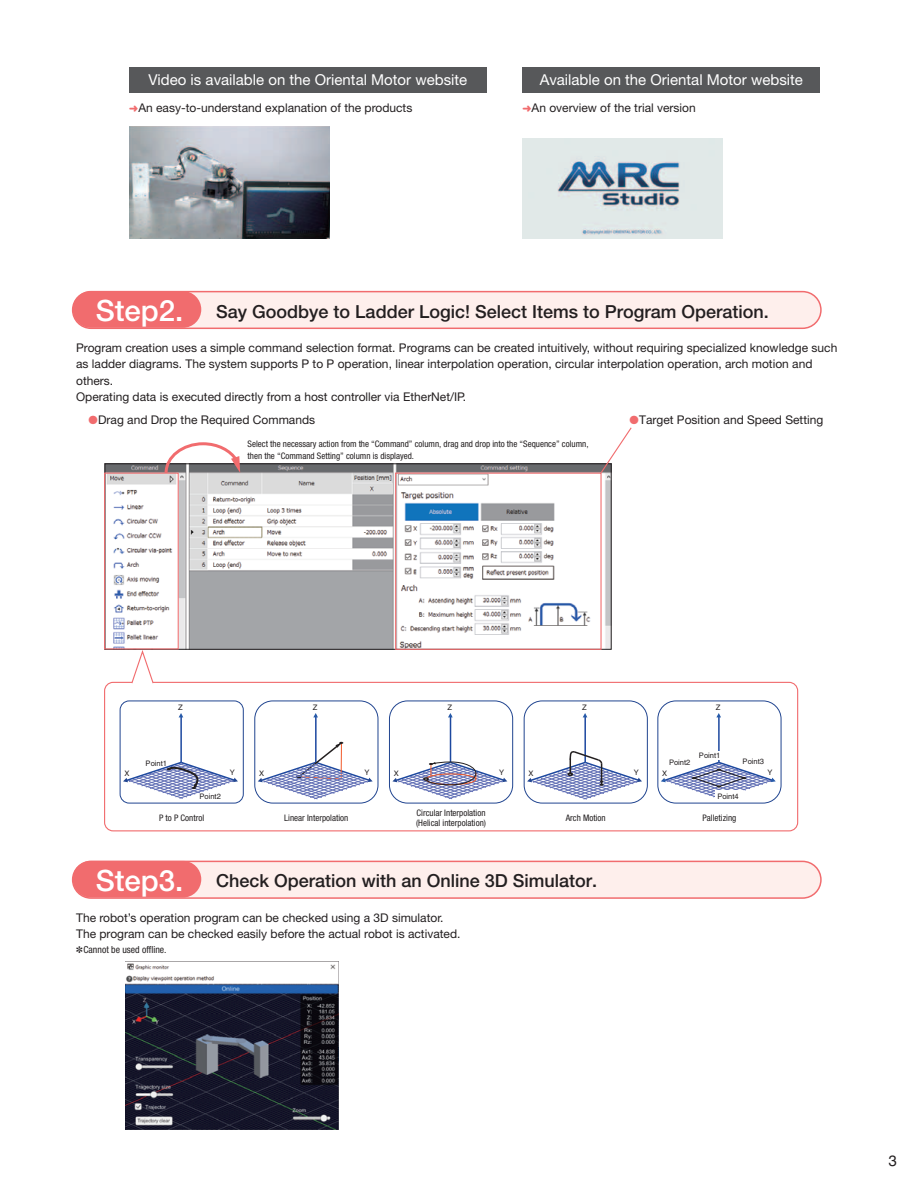
<style>
.page{position:relative;width:918px;height:1188px;background:#fff}
.page>*{position:absolute;margin:0;border:0;box-sizing:border-box;transform-origin:0 0}
.t1{font:500 18px "Helvetica Neue LT Std";color:#231f20}
.t2{font:15px "Helvetica Neue LT Std";color:#fff}
.t3{font:15px "Helvetica LT Std";color:#231f20}
.t4{font:12px/16.5px "Helvetica Neue LT Std";color:#231f20}
.t5{font:condensed 9.75px "Helvetica Neue LT Std";color:#231f20}
.t6{font:condensed 9px/12px "Helvetica Neue LT Std";color:#231f20}
.t7{font:7.5px "Helvetica LT Std";color:#231f20}
.s1{color:#f16c6e}
.s2{font-size:29.4px;color:#fff}
</style>
<div class="page">
<img style="left:125px;top:963px;width:213px;height:166px">
<div style="left:523px;top:68px;width:297px;height:25px;background:#57585a"></div>
<div style="left:129px;top:68px;width:357px;height:25px;background:#57585a"></div>
<img style="left:129px;top:126px;width:200px;height:113px">
<img style="left:107px;top:466px;width:502px;height:182px">
<svg style="left:163px;top:442px;width:78px;height:34px"></svg>
<div style="left:395px;top:473px;width:207px;height:177px;border:1px solid #f16c6e"></div>
<div style="left:104px;top:473px;width:75px;height:176px;border:1px solid #f16c6e"></div>
<svg style="left:600px;top:427px;width:32px;height:47px"></svg>
<div style="left:104px;top:682px;width:694px;height:149px;border:1px solid #f16c6e;border-radius:9px"></div>
<hr style="left:450px;top:715px;width:1px;height:47px;background:#1d489f">
<svg style="left:448px;top:713px;width:5px;height:4px"></svg>
<div style="left:389px;top:701px;width:124px;height:102px;border:1px solid #214590;border-radius:18px"></div>
<svg style="left:392px;top:761px;width:115px;height:38px"></svg>
<hr style="left:584px;top:715px;width:2px;height:47px;background:#1d489f">
<svg style="left:583px;top:713px;width:4px;height:4px"></svg>
<div style="left:524px;top:701px;width:124px;height:102px;border:1px solid #214590;border-radius:18px"></div>
<svg style="left:527px;top:750px;width:115px;height:50px"></svg>
<hr style="left:180px;top:715px;width:2px;height:47px;background:#1d489f">
<svg style="left:179px;top:713px;width:4px;height:4px"></svg>
<div style="left:120px;top:701px;width:124px;height:102px;border:1px solid #214590;border-radius:9px"></div>
<svg style="left:123px;top:761px;width:115px;height:38px"></svg>
<svg style="left:130px;top:648px;width:25px;height:36px"></svg>
<hr style="left:315px;top:715px;width:2px;height:47px;background:#1d489f">
<svg style="left:313px;top:713px;width:5px;height:4px"></svg>
<div style="left:254px;top:701px;width:124px;height:102px;border:1px solid #214590;border-radius:18px"></div>
<svg style="left:258px;top:741px;width:115px;height:58px"></svg>
<hr style="left:718px;top:715px;width:2px;height:47px;background:#1d489f">
<svg style="left:716px;top:713px;width:5px;height:4px"></svg>
<div style="left:657px;top:701px;width:124px;height:102px;border:1px solid #214590;border-radius:18px"></div>
<div style="left:711px;top:751px;width:11px;height:9px;background:#fff"></div>
<svg style="left:661px;top:761px;width:115px;height:38px"></svg>
<div style="left:73px;top:292px;width:748px;height:36px;background:#feefec;border-radius:18px"></div>
<div style="left:72px;top:291px;width:750px;height:38px;border:2px solid #f16c6e;border-radius:18px"></div>
<div style="left:73px;top:291px;width:128px;height:37px;background:#f16c6e;border-radius:18px"></div>
<div style="left:73px;top:861px;width:748px;height:37px;background:#feefec;border-radius:18px"></div>
<div style="left:72px;top:861px;width:750px;height:38px;border:2px solid #f16c6e;border-radius:18px"></div>
<div style="left:73px;top:861px;width:128px;height:37px;background:#f16c6e;border-radius:18px"></div>
<img style="left:523px;top:139px;width:199px;height:100px">
<p class="t2" style="left:148px;top:75px;width:320px">Video is available on the Oriental Motor website</p>
<p class="t2" style="left:540px;top:75px;width:265px">Available on the Oriental Motor website</p>
<p class="t4" style="left:129px;top:100px;width:285px"><span class="s1">➜</span>An easy-to-understand explanation of the products</p>
<p class="t4" style="left:523px;top:100px;width:175px"><span class="s1">➜</span>An overview of the trial version</p>
<h1 class="t1" style="left:96px;top:305px;width:675px"><span class="s2">Step2.</span> Say Goodbye to Ladder Logic! Select Items to Program Operation.</h1>
<p class="t4" style="left:76px;top:340px;width:763px">Program creation uses a simple command selection format. Programs can be created intuitively, without requiring specialized knowledge such as ladder diagrams. The system supports P to P operation, linear interpolation operation, circular interpolation operation, arch motion and others.<br>Operating data is executed directly from a host controller via EtherNet/IP.</p>
<p class="t4" style="left:88px;top:413px;width:228px"><span class="s1">●</span>Drag and Drop the Required Commands</p>
<p class="t4" style="left:629px;top:413px;width:196px"><span class="s1">●</span>Target Position and Speed Setting</p>
<p class="t6" style="left:248px;top:438px;width:342px">Select the necessary action from the “Command” column, drag and drop into the “Sequence” column, then the “Command Setting” column is displayed.</p>
<p class="t7" style="left:178px;top:703px;width:6px">Z</p>
<p class="t7" style="left:313px;top:703px;width:6px">Z</p>
<p class="t7" style="left:448px;top:703px;width:6px">Z</p>
<p class="t7" style="left:582px;top:703px;width:6px">Z</p>
<p class="t7" style="left:716px;top:703px;width:6px">Z</p>
<p class="t7" style="left:146px;top:759px;width:23px">Point1</p>
<p class="t7" style="left:124px;top:769px;width:7px">X</p>
<p class="t7" style="left:230px;top:768px;width:7px">Y</p>
<p class="t7" style="left:259px;top:769px;width:7px">X</p>
<p class="t7" style="left:364px;top:768px;width:7px">Y</p>
<p class="t7" style="left:199px;top:792px;width:23px">Point2</p>
<p class="t6" style="left:159px;top:812px;width:47px">P to P Control</p>
<p class="t6" style="left:284px;top:812px;width:66px">Linear Interpolation</p>
<p class="t7" style="left:394px;top:769px;width:7px">X</p>
<p class="t7" style="left:499px;top:768px;width:7px">Y</p>
<p class="t6" style="left:416px;top:808px;width:71px;line-height:10.5px">Circular Interpolation (Helical interpolation)</p>
<p class="t7" style="left:699px;top:751px;width:23px">Point1</p>
<p class="t7" style="left:669px;top:758px;width:23px">Point2</p>
<p class="t7" style="left:743px;top:757px;width:23px">Point3</p>
<p class="t7" style="left:717px;top:792px;width:23px">Point4</p>
<p class="t7" style="left:529px;top:769px;width:7px">X</p>
<p class="t7" style="left:634px;top:768px;width:7px">Y</p>
<p class="t6" style="left:566px;top:812px;width:41px">Arch Motion</p>
<p class="t6" style="left:703px;top:812px;width:35px">Palletizing</p>
<p class="t7" style="left:662px;top:769px;width:7px">X</p>
<p class="t7" style="left:767px;top:768px;width:7px">Y</p>
<h1 class="t1" style="left:96px;top:874px;width:503px"><span class="s2">Step3.</span> Check Operation with an Online 3D Simulator.</h1>
<p class="t4" style="left:76px;top:910px;width:386px">The robot’s operation program can be checked using a 3D simulator.<br>The program can be checked easily before the actual robot is activated.</p>
<p class="t5" style="left:76px;top:946px;width:92px">✽Cannot be used offline.</p>
<p class="t3" style="left:888px;top:1153px;width:10px">3</p>
</div>
